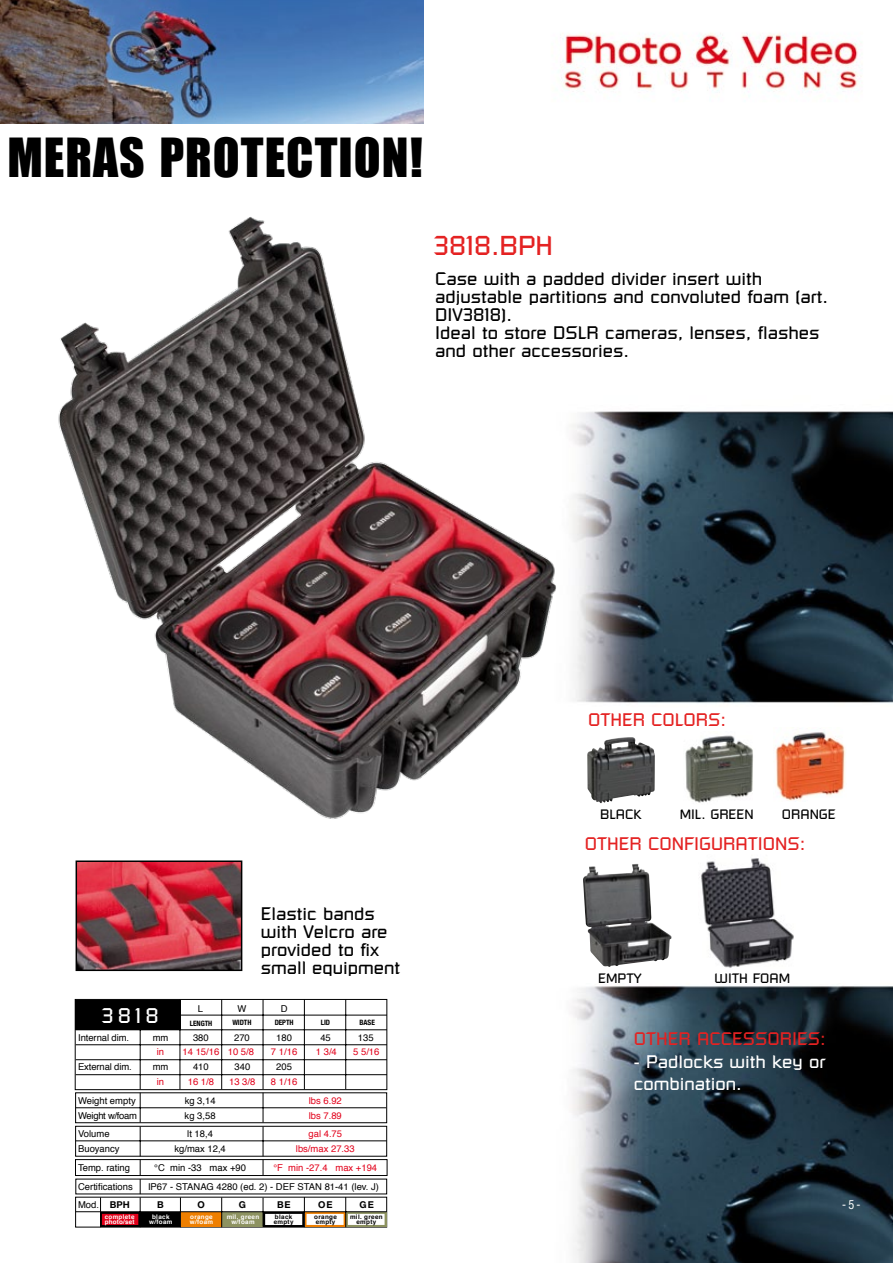
<style>
.page{position:relative;width:893px;height:1263px;background:#fff}
.page>*{position:absolute;margin:0;border:0;box-sizing:border-box;transform-origin:0 0}
.t1{font:49.5px "Impact";letter-spacing:.02em;color:#000}
.t2{font:27px "Russell Square";color:#e42222}
.t3{font:21px "Russell Square";color:#fff}
.t4{font:18px/18px "Russell Square";color:#000}
.t5{font:18px "Russell Square";color:#e42222}
.t6{font:18px/22.5px "Russell Square";color:#fff}
.t7{font:13.5px "Russell Square";color:#000}
.t8{font:condensed 12px "Helvetica";color:#fff}
.t9{font:9.45px "Helvetica";color:#000}
.t10{font:9.45px "Helvetica";color:#e2001a}
.t11{font:9.45px "Helvetica";letter-spacing:-.03em;color:#000}
.t12{font:700 9.45px "Helvetica Neue";letter-spacing:.075em;color:#000}
.t13{font:700 condensed 7.35px "Helvetica Neue";letter-spacing:-.01em;color:#000}
.t14{font:700 6.3px/4.7px "Helvetica";letter-spacing:.05em;color:#fff;text-align:center}
.t15{font:700 6.3px/4.7px "Helvetica";letter-spacing:.05em;color:#000}
</style>
<div class="page">
<img style="left:0;top:0;width:893px;height:1263px">
<img style="left:0;top:0;width:1px;height:123px">
<img style="left:1px;top:0;width:422px;height:123px">
<img style="left:51px;top:204px;width:547px;height:632px">
<div style="left:76px;top:1126px;width:311px;height:30px;background:#fff"></div>
<div style="left:75px;top:1126px;width:312px;height:30px;border:1px solid #000"></div>
<hr style="left:263px;top:1126px;width:1px;height:30px;background:#000">
<hr style="left:140px;top:1126px;width:1px;height:30px;background:#000">
<hr style="left:76px;top:1140px;width:311px;height:1px;background:#000">
<div style="left:76px;top:1093px;width:311px;height:30px;background:#fff"></div>
<svg style="left:263px;top:1093px;width:1px;height:29px"></svg>
<svg style="left:140px;top:1093px;width:1px;height:29px"></svg>
<hr style="left:76px;top:1107px;width:310px;height:1px;background:#000">
<div style="left:75px;top:999px;width:312px;height:91px;background:#fff"></div>
<div style="left:75px;top:999px;width:312px;height:91px;border:1px solid #000"></div>
<hr style="left:180px;top:1015px;width:207px;height:1px;background:#000">
<hr style="left:140px;top:1030px;width:1px;height:59px;background:#000">
<hr style="left:345px;top:999px;width:1px;height:90px;background:#000">
<hr style="left:304px;top:999px;width:1px;height:90px;background:#000">
<hr style="left:263px;top:999px;width:1px;height:90px;background:#000">
<hr style="left:76px;top:1074px;width:311px;height:1px;background:#000">
<hr style="left:76px;top:1059px;width:311px;height:1px;background:#000">
<hr style="left:76px;top:1044px;width:311px;height:1px;background:#000">
<hr style="left:76px;top:1029px;width:311px;height:1px;background:#000">
<hr style="left:221px;top:999px;width:1px;height:90px;background:#000">
<hr style="left:180px;top:999px;width:1px;height:90px;background:#000">
<div style="left:76px;top:1159px;width:311px;height:16px;background:#fff"></div>
<div style="left:75px;top:1159px;width:312px;height:17px;border:1px solid #000"></div>
<svg style="left:263px;top:1160px;width:1px;height:15px"></svg>
<div style="left:76px;top:1179px;width:311px;height:15px;background:#fff"></div>
<svg style="left:140px;top:1159px;width:1px;height:35px"></svg>
<div style="left:76px;top:1197px;width:311px;height:30px;background:#fff"></div>
<div style="left:75px;top:1000px;width:105px;height:30px;background:#000"></div>
<div style="left:141px;top:1212px;width:39px;height:15px;background:#000"></div>
<div style="left:181px;top:1212px;width:40px;height:15px;background:#ee7f00"></div>
<div style="left:222px;top:1212px;width:41px;height:15px;background:#8d9260"></div>
<svg style="left:264px;top:1212px;width:40px;height:15px"></svg>
<svg style="left:305px;top:1212px;width:40px;height:15px"></svg>
<svg style="left:346px;top:1212px;width:40px;height:15px"></svg>
<div style="left:266px;top:1215px;width:35px;height:9px;background:#fff"></div>
<div style="left:308px;top:1215px;width:35px;height:9px;background:#fff"></div>
<div style="left:306px;top:1214px;width:38px;height:11px;border:2px solid #fff"></div>
<div style="left:349px;top:1215px;width:34px;height:9px;background:#fff"></div>
<hr style="left:100px;top:1197px;width:1px;height:30px;background:#000">
<svg style="left:101px;top:1212px;width:39px;height:15px"></svg>
<div style="left:103px;top:1215px;width:34px;height:9px;background:#e2001a"></div>
<div style="left:102px;top:1214px;width:36px;height:11px;border:2px solid #e2001a"></div>
<svg style="left:263px;top:1198px;width:1px;height:29px"></svg>
<hr style="left:345px;top:1197px;width:1px;height:30px;background:#000">
<hr style="left:304px;top:1197px;width:1px;height:30px;background:#000">
<hr style="left:221px;top:1197px;width:1px;height:30px;background:#000">
<hr style="left:180px;top:1197px;width:1px;height:30px;background:#000">
<hr style="left:140px;top:1197px;width:1px;height:30px;background:#000">
<hr style="left:76px;top:1211px;width:311px;height:1px;background:#000">
<img style="left:583px;top:864px;width:89px;height:104px">
<img style="left:699px;top:854px;width:96px;height:117px">
<img style="left:587px;top:737px;width:68px;height:66px">
<img style="left:684px;top:731px;width:71px;height:73px">
<img style="left:774px;top:728px;width:73px;height:73px">
<img style="left:79px;top:863px;width:160px;height:105px">
<div style="left:76px;top:860px;width:166px;height:111px;border:2px solid #000"></div>
<h1 class="t1" style="left:7px;top:119px;width:417px">MERAS PROTECTION!</h1>
<h2 class="t2" style="left:434px;top:229px;width:121px">3818.BPH</h2>
<p class="t4" style="left:435px;top:270px;width:395px">Case with a padded divider insert with adjustable partitions and convoluted foam (art.<br>DIV3818).<br>Ideal to store DSLR cameras, lenses, flashes and other accessories.</p>
<p class="t3" style="left:101px;top:1003px;width:59px">3818</p>
<p class="t4" style="left:261px;top:904px;width:141px">Elastic bands with Velcro are provided to fix small equipment</p>
<p class="t9" style="left:198px;top:1001px;width:7px">L</p>
<p class="t9" style="left:238px;top:1001px;width:10px">W</p>
<p class="t9" style="left:281px;top:1001px;width:8px">D</p>
<p class="t13" style="left:190px;top:1017px;width:24px">LENGTH</p>
<p class="t13" style="left:232px;top:1017px;width:21px">WIDTH</p>
<p class="t13" style="left:275px;top:1017px;width:20px">DEPTH</p>
<p class="t13" style="left:321px;top:1017px;width:11px">LID</p>
<p class="t13" style="left:360px;top:1017px;width:17px">BASE</p>
<p class="t9" style="left:78px;top:1030px;width:52px">Internal dim.</p>
<p class="t9" style="left:153px;top:1030px;width:17px">mm</p>
<p class="t9" style="left:193px;top:1030px;width:17px">380</p>
<p class="t9" style="left:234px;top:1030px;width:17px">270</p>
<p class="t9" style="left:276px;top:1030px;width:17px">180</p>
<p class="t9" style="left:320px;top:1030px;width:12px">45</p>
<p class="t9" style="left:358px;top:1030px;width:17px">135</p>
<p class="t10" style="left:157px;top:1044px;width:9px">in</p>
<p class="t10" style="left:183px;top:1044px;width:73px">14 15/16 10 5/8</p>
<p class="t10" style="left:271px;top:1044px;width:28px">7 1/16</p>
<p class="t10" style="left:316px;top:1044px;width:23px">1 3/4</p>
<p class="t10" style="left:353px;top:1044px;width:28px">5 5/16</p>
<p class="t9" style="left:78px;top:1059px;width:55px">External dim.</p>
<p class="t9" style="left:153px;top:1059px;width:17px">mm</p>
<p class="t9" style="left:193px;top:1059px;width:17px">410</p>
<p class="t9" style="left:235px;top:1059px;width:17px">340</p>
<p class="t9" style="left:276px;top:1059px;width:17px">205</p>
<p class="t10" style="left:157px;top:1074px;width:9px">in</p>
<p class="t10" style="left:188px;top:1074px;width:28px">16 1/8</p>
<p class="t10" style="left:229px;top:1074px;width:28px">13 3/8</p>
<p class="t10" style="left:271px;top:1074px;width:28px">8 1/16</p>
<p class="t9" style="left:78px;top:1093px;width:59px">Weight empty</p>
<p class="t9" style="left:185px;top:1093px;width:32px">kg 3,14</p>
<p class="t10" style="left:309px;top:1093px;width:35px">lbs 6.92</p>
<p class="t11" style="left:78px;top:1108px;width:60px">Weight w/foam</p>
<p class="t9" style="left:185px;top:1108px;width:32px">kg 3,58</p>
<p class="t10" style="left:309px;top:1108px;width:35px">lbs 7.89</p>
<p class="t9" style="left:78px;top:1126px;width:33px">Volume</p>
<p class="t9" style="left:187px;top:1126px;width:27px">lt 18,4</p>
<p class="t10" style="left:308px;top:1126px;width:35px">gal 4.75</p>
<p class="t9" style="left:78px;top:1141px;width:43px">Buoyancy</p>
<p class="t9" style="left:174px;top:1141px;width:53px">kg/max 12,4</p>
<p class="t10" style="left:296px;top:1141px;width:60px">lbs/max 27.33</p>
<p class="t9" style="left:78px;top:1160px;width:53px">Temp. rating</p>
<p class="t9" style="left:154px;top:1160px;width:93px">°C min -33 max +90</p>
<p class="t10" style="left:273px;top:1160px;width:105px">°F min -27.4 max +194</p>
<p class="t9" style="left:78px;top:1179px;width:56px">Certifications</p>
<p class="t9" style="left:148px;top:1179px;width:233px">IP67 - STANAG 4280 (ed. 2) - DEF STAN 81-41 (lev. J)</p>
<p class="t9" style="left:78px;top:1197px;width:23px">Mod.</p>
<p class="t12" style="left:157px;top:1198px;width:8px">B</p>
<p class="t12" style="left:198px;top:1198px;width:9px">O</p>
<p class="t12" style="left:239px;top:1198px;width:9px">G</p>
<p class="t12" style="left:277px;top:1198px;width:15px">BE</p>
<p class="t12" style="left:318px;top:1198px;width:16px">OE</p>
<p class="t12" style="left:360px;top:1198px;width:16px">GE</p>
<p class="t14" style="left:149px;top:1215px;width:25px">black w/foam</p>
<p class="t14" style="left:190px;top:1215px;width:25px;text-align:left">orange w/foam</p>
<p class="t14" style="left:227px;top:1215px;width:34px">mil. green w/foam</p>
<p class="t15" style="left:274px;top:1215px;width:21px">black empty</p>
<p class="t15" style="left:314px;top:1215px;width:24px">orange empty</p>
<p class="t15" style="left:350px;top:1215px;width:34px;text-align:center">mil. green empty</p>
<p class="t12" style="left:110px;top:1198px;width:21px">BPH</p>
<p class="t14" style="left:105px;top:1214px;width:31px;text-align:left">complete photo/set</p>
<p class="t5" style="left:588px;top:709px;width:140px">OTHER COLORS:</p>
<p class="t7" style="left:600px;top:806px;width:43px">BLACK</p>
<p class="t7" style="left:680px;top:806px;width:76px">MIL. GREEN</p>
<p class="t7" style="left:782px;top:806px;width:55px">ORANGE</p>
<p class="t5" style="left:585px;top:832px;width:222px">OTHER CONFIGURATIONS:</p>
<p class="t7" style="left:598px;top:970px;width:45px">EMPTY</p>
<p class="t7" style="left:714px;top:970px;width:77px">WITH FOAM</p>
<p class="t5" style="left:634px;top:1028px;width:193px">OTHER ACCESSORIES:</p>
<p class="t6" style="left:634px;top:1050px;width:193px">- Padlocks with key or combination.</p>
<p class="t8" style="left:842px;top:1197px;width:20px">- 5 -</p>
</div>
